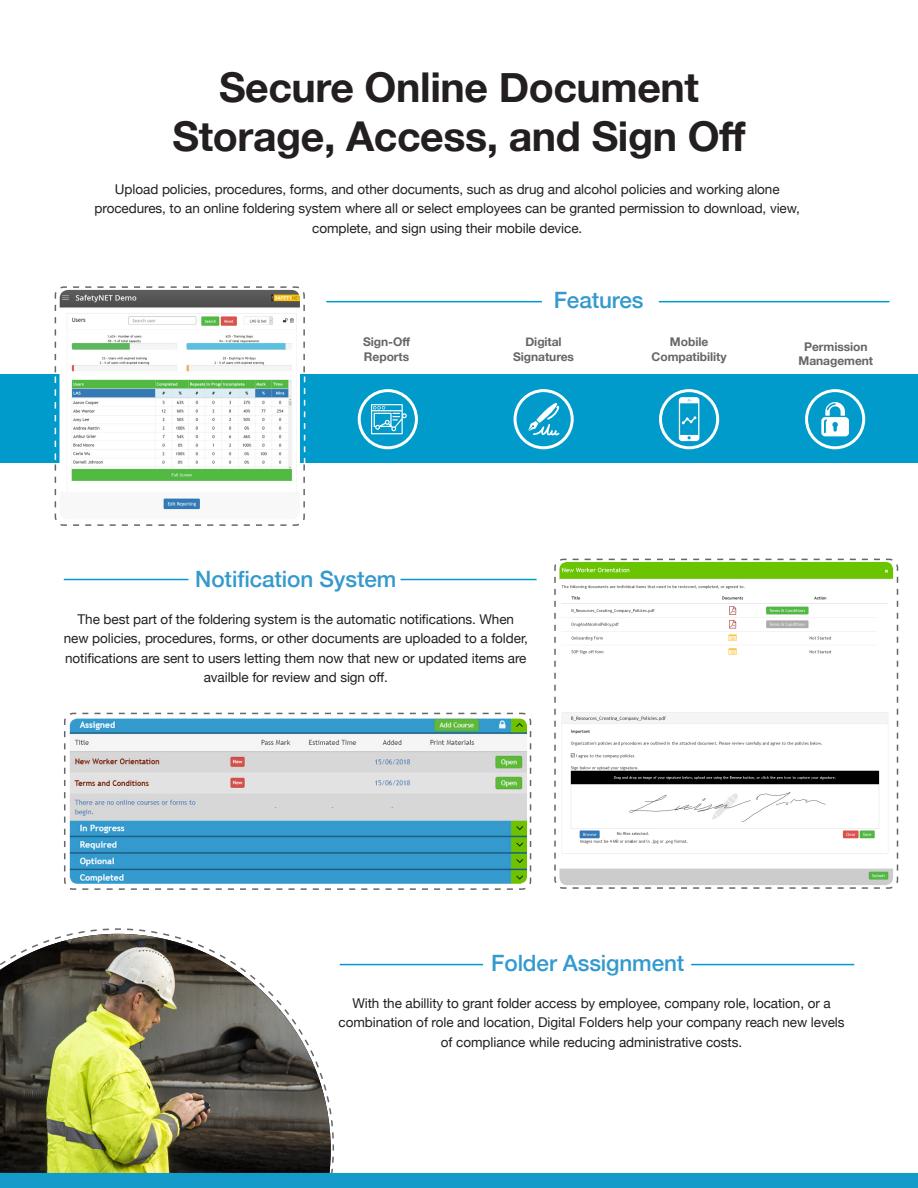
<style>
.page{position:relative;width:918px;height:1188px;background:#fff}
.page>*{position:absolute;margin:0;border:0;box-sizing:border-box;transform-origin:0 0}
.t1{font:700 41.1px/49.3px "Helvetica Neue";letter-spacing:-.01em;color:#231f20;text-align:center}
.t2{font:500 22.5px "Helvetica Neue";letter-spacing:-.005em;color:#349ace}
.t3{font:13.5px/19.5px "Helvetica Neue";letter-spacing:-.005em;color:#231f20;text-align:center}
.t4{font:700 12px/14.4px "Helvetica Neue";letter-spacing:-.005em;color:#666;text-align:center}
</style>
<div class="page">
<svg style="left:54px;top:286px;width:252px;height:240px"></svg>
<div style="left:0;top:374px;width:918px;height:88px;background:#009acb"></div>
<hr style="left:64px;top:579px;width:124px;height:1px;background:#009acc">
<hr style="left:401px;top:579px;width:136px;height:1px;background:#009acc">
<svg style="left:554px;top:558px;width:345px;height:331px"></svg>
<img style="left:559px;top:562px;width:334px;height:323px">
<img style="left:60px;top:290px;width:240px;height:229px">
<img style="left:0;top:934px;width:331px;height:218px">
<svg style="left:0;top:1152px;width:918px;height:36px"></svg>
<svg style="left:55px;top:305px;width:1px;height:205px"></svg>
<svg style="left:303px;top:302px;width:2px;height:205px"></svg>
<hr style="left:326px;top:301px;width:216px;height:1px;background:#009acc">
<hr style="left:659px;top:301px;width:231px;height:1px;background:#009acc">
<div style="left:659px;top:389px;width:60px;height:60px;border:3px solid #fff;border-radius:50%"></div>
<svg style="left:679px;top:397px;width:20px;height:44px"></svg>
<hr style="left:340px;top:964px;width:143px;height:1px;background:#009acc">
<hr style="left:691px;top:964px;width:163px;height:1px;background:#009acc">
<div style="left:805px;top:389px;width:60px;height:60px;border:3px solid #fff;border-radius:50%"></div>
<svg style="left:821px;top:402px;width:28px;height:34px"></svg>
<svg style="left:64px;top:712px;width:468px;height:178px"></svg>
<img style="left:70px;top:719px;width:457px;height:165px">
<div style="left:514px;top:389px;width:60px;height:60px;border:3px solid #fff;border-radius:50%"></div>
<svg style="left:528px;top:403px;width:32px;height:32px"></svg>
<div style="left:358px;top:389px;width:60px;height:60px;border:3px solid #fff;border-radius:50%"></div>
<svg style="left:371px;top:404px;width:36px;height:30px"></svg>
<p class="t1" style="left:172px;top:63px;width:575px">Secure Online Document<br>Storage, Access, and Sign Off</p>
<p class="t3" style="left:95px;top:180px;width:707px">Upload policies, procedures, forms, and other documents, such as drug and alcohol policies and working alone procedures, to an online foldering system where all or select employees can be granted permission to download, view, complete, and sign using their mobile device.</p>
<p class="t2" style="left:554px;top:282px;width:91px">Features</p>
<p class="t4" style="left:363px;top:335px;width:48px;text-align:left">Sign-Off<br>Reports</p>
<p class="t4" style="left:799px;top:339px;width:76px">Permission<br>Management</p>
<p class="t4" style="left:513px;top:335px;width:62px">Digital<br>Signatures</p>
<p class="t4" style="left:652px;top:335px;width:76px">Mobile<br>Compatibility</p>
<p class="t2" style="left:195px;top:561px;width:203px">Notification System</p>
<p class="t3" style="left:64px;top:610px;width:466px">The best part of the foldering system is the automatic notifications. When new policies, procedures, forms, or other documents are uploaded to a folder, notifications are sent to users letting them now that new or updated items are availble for review and sign off.</p>
<p class="t2" style="left:491px;top:945px;width:195px">Folder Assignment</p>
<p class="t3" style="left:339px;top:994px;width:507px">With the abillity to grant folder access by employee, company role, location, or a combination of role and location, Digital Folders help your company reach new levels of compliance while reducing administrative costs.</p>
</div>
